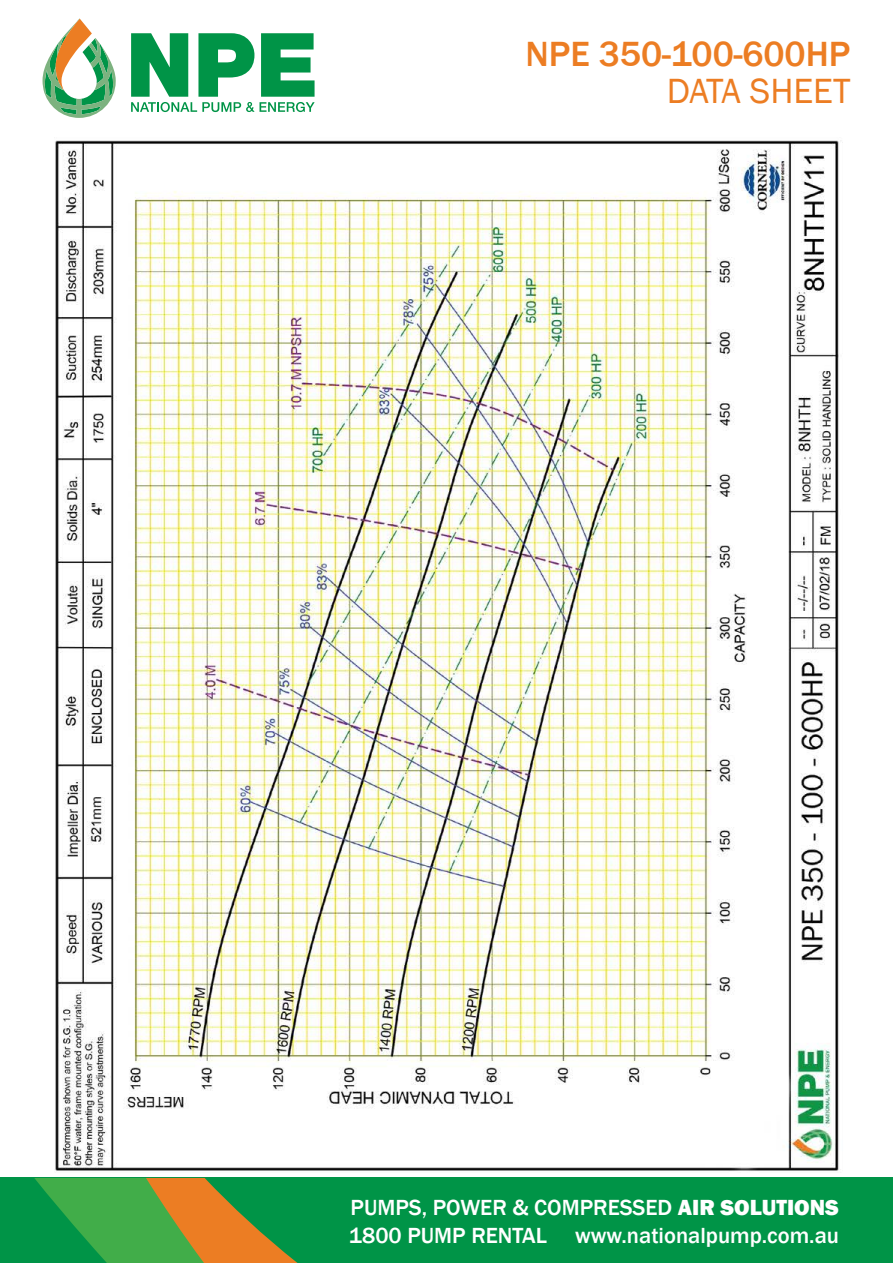
<style>
.page{position:relative;width:893px;height:1263px;background:#fff}
.page>*{position:absolute;margin:0;border:0;box-sizing:border-box;transform-origin:0 0}
.t1{font:500 36px "Franklin Gothic";color:#ec7d23}
.t2{font:36px "Franklin Gothic";color:#ec7d23}
.t3{font:500 22.5px/28.5px "Franklin Gothic";color:#fff}
.s1{font-weight:800}
</style>
<div class="page">
<svg style="left:131px;top:33px;width:184px;height:79px"></svg>
<svg style="left:43px;top:19px;width:73px;height:99px"></svg>
<div style="left:0;top:1178px;width:893px;height:85px;background:#009447"></div>
<svg style="left:34px;top:1178px;width:263px;height:85px"></svg>
<img style="left:55px;top:140px;width:788px;height:1031px">
<h1 class="t1" style="left:525px;top:31px;width:326px">NPE 350-100-600HP</h1>
<h1 class="t2" style="left:667px;top:69px;width:185px">DATA SHEET</h1>
<p class="t3" style="left:349px;top:1193px;width:492px">PUMPS, POWER &amp; COMPRESSED <span class="s1">AIR SOLUTIONS<br></span>1800 PUMP RENTAL www.nationalpump.com.au</p>
</div>
